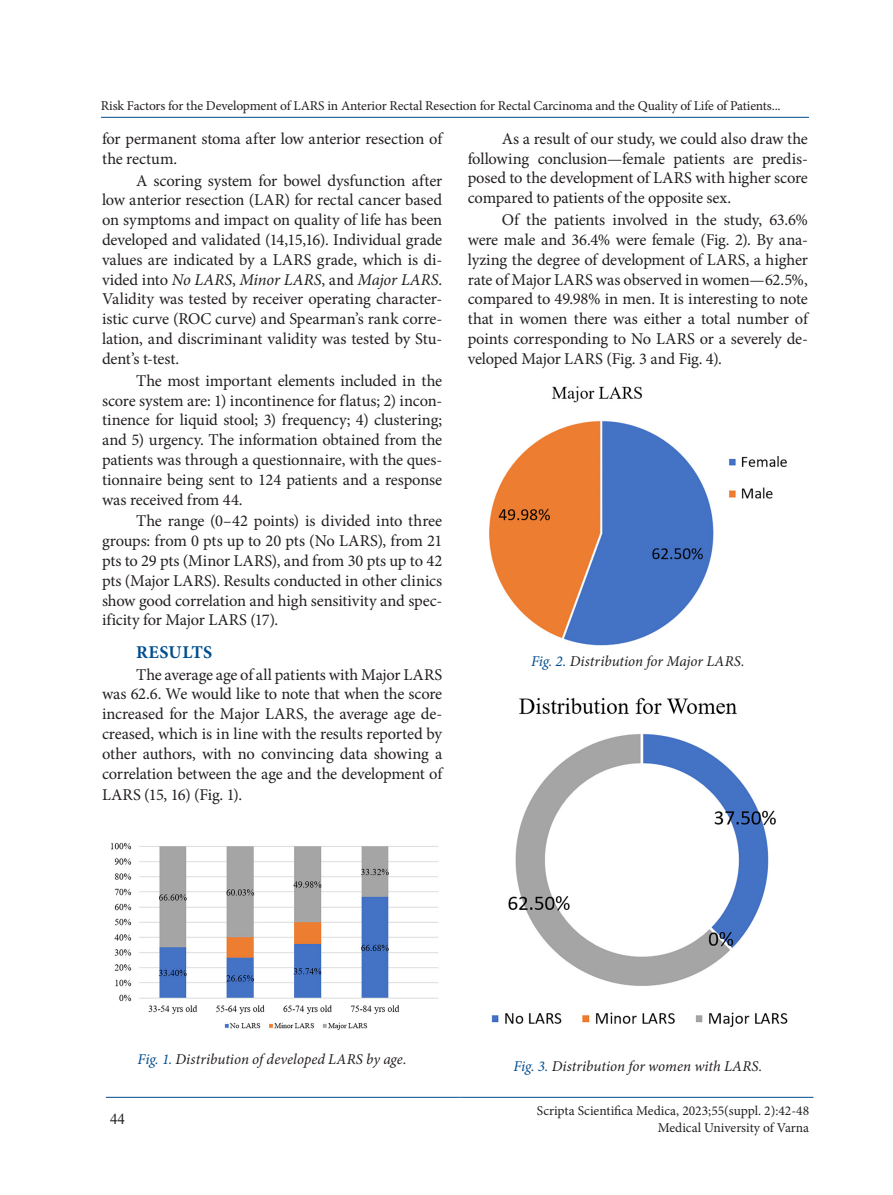
<style>
.page{position:relative;width:893px;height:1195px;background:#fff}
.page>*{position:absolute;margin:0;border:0;box-sizing:border-box;transform-origin:0 0}
.Подзаглавие{font:700 18px "Minion Pro";letter-spacing:.02em;color:#004d8d}
.body{font:16.5px/19.8px "Minion Pro";letter-spacing:-.01em;color:#231f20;text-align:justify}
.Текст_под_снимка{font:italic 15px "Minion Pro";color:#231f20}
.t1{font:15px "Times New Roman";color:#231f20}
.t2{font:13.5px/16.2px "Minion Pro";letter-spacing:-.01em;color:#231f20;text-align:right}
.s1{font-style:italic}
.s2{color:#004d8d}
</style>
<div class="page">
<hr style="left:460px;top:1097px;width:353px;height:1px;background:#004d8d">
<hr style="left:106px;top:1097px;width:354px;height:1px;background:#004d8d">
<hr style="left:101px;top:117px;width:708px;height:1px;background:#004d8d">
<img style="left:111px;top:842px;width:327px;height:188px">
<img style="left:489px;top:386px;width:298px;height:260px">
<img style="left:491px;top:697px;width:297px;height:330px">
<p class="t2" style="left:101px;top:97px;width:681px">Risk Factors for the Development of LARS in Anterior Rectal Resection for Rectal Carcinoma and the Quality of Life of Patients...</p>
<p class="body" style="left:102px;top:129px;width:342px">for permanent stoma after low anterior resection of the rectum.</p>
<p class="body" style="left:102px;top:170px;width:342px;text-indent:34px">A scoring system for bowel dysfunction after low anterior resection (LAR) for rectal cancer based on symptoms and impact on quality of life has been developed and validated (14,15,16). Individual grade values are indicated by a LARS grade, which is di&shy;vided into <span class="s1">No LARS</span>, <span class="s1">Minor LARS</span>, and <span class="s1">Major LARS</span>.<br>Validity was tested by receiver operating character&shy;istic curve (ROC curve) and Spearman’s rank corre&shy;lation, and discriminant validity was tested by Stu&shy;dent’s t-test.</p>
<p class="body" style="left:102px;top:371px;width:342px;text-indent:34px">The most important elements included in the score system are: 1) incontinence for flatus; 2) incon&shy;tinence for liquid stool; 3) frequency; 4) clustering; and 5) urgency. The information obtained from the patients was through a questionnaire, with the ques&shy;tionnaire being sent to 124 patients and a response was received from 44.</p>
<p class="body" style="left:102px;top:511px;width:342px;text-indent:34px">The range (0–42 points) is divided into three groups: from 0 pts up to 20 pts (No LARS), from 21 pts to 29 pts (Minor LARS), and from 30 pts up to 42 pts (Major LARS). Results conducted in other clinics show good correlation and high sensitivity and spec&shy;ificity for Major LARS (17).</p>
<p class="Подзаглавие" style="left:136px;top:639px;width:78px">RESULTS</p>
<p class="body" style="left:102px;top:664px;width:342px;text-indent:34px">The average age of all patients with Major LARS was 62.6. We would like to note that when the score increased for the Major LARS, the average age de&shy;creased, which is in line with the results reported by other authors, with no convincing data showing a correlation between the age and the development of</p>
<p class="body" style="left:102px;top:785px;width:142px">LARS (15, 16) (Fig. 1).</p>
<p class="body" style="left:468px;top:129px;width:342px;text-indent:34px">As a result of our study, we could also draw the following conclusion—female patients are predis&shy;posed to the development of LARS with higher score compared to patients of the opposite sex.</p>
<p class="body" style="left:468px;top:210px;width:342px;text-indent:34px">Of the patients involved in the study, 63.6% were male and 36.4% were female (Fig. 2). By ana&shy;lyzing the degree of development of LARS, a higher rate of Major LARS was observed in women—62.5%, compared to 49.98% in men. It is interesting to note that in women there was either a total number of points corresponding to No LARS or a severely de&shy;veloped Major LARS (Fig. 3 and Fig. 4).</p>
<p class="Текст_под_снимка" style="left:531px;top:651px;width:215px"><span class="s2">Fig. 2.</span> Distribution for Major LARS.</p>
<p class="Текст_под_снимка" style="left:138px;top:1049px;width:271px"><span class="s2">Fig. 1.</span> Distribution of developed LARS by age.</p>
<p class="Текст_под_снимка" style="left:513px;top:1056px;width:250px"><span class="s2">Fig. 3.</span> Distribution for women with LARS.</p>
<p class="t1" style="left:110px;top:1108px;width:16px">44</p>
<p class="t2" style="left:537px;top:1103px;width:274px">Scripta Scientifica Medica, 2023;55(suppl. 2):42-48<br>Medical University of Varna</p>
</div>
